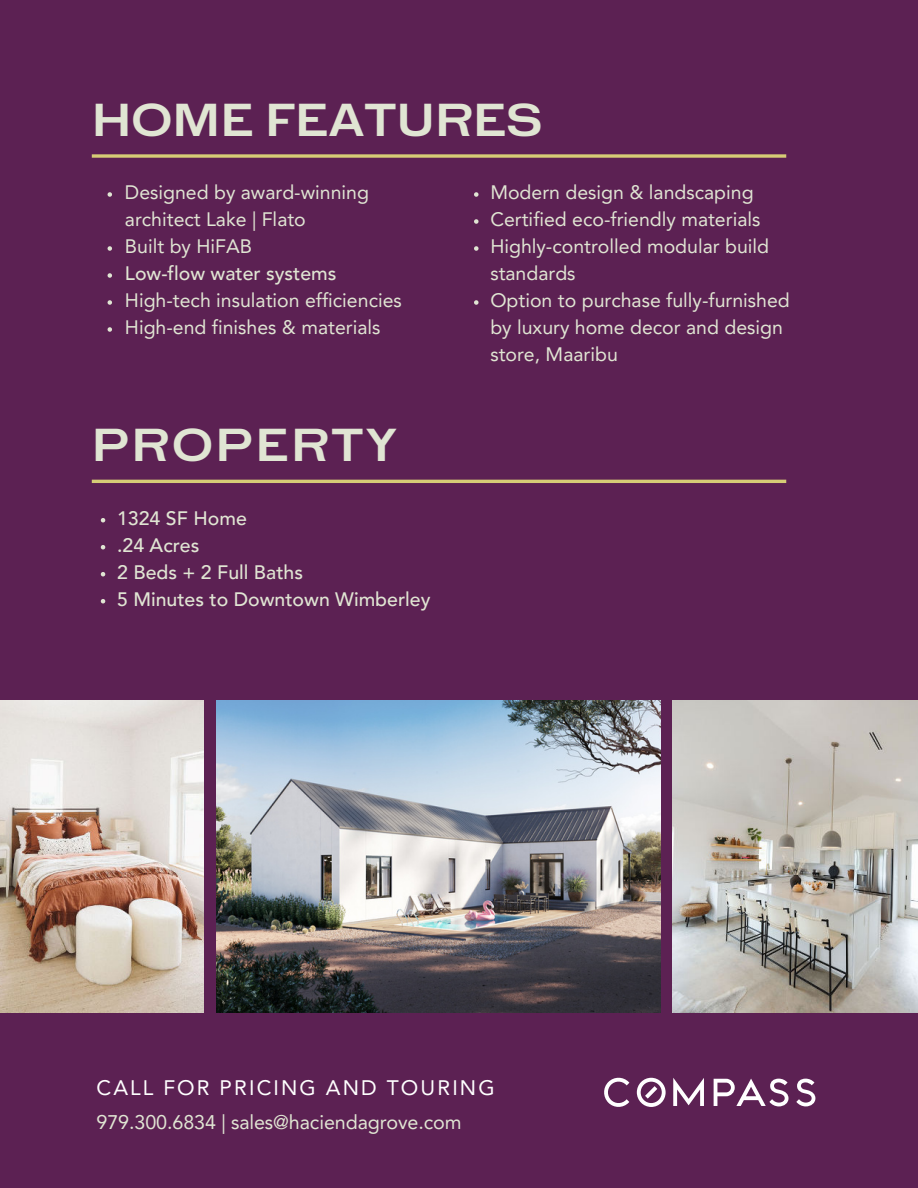
<style>
.page{position:relative;width:918px;height:1188px;background:#5c2153}
.page>*{position:absolute;margin:0;border:0;box-sizing:border-box;transform-origin:0 0}
.t1{font:700 43.5px "HK Gothic";color:#e0e5d3}
.t2{font:700 43.5px "HK Gothic";letter-spacing:.06em;color:#e0e5d3}
.t3{font:21px "Avenir LT Pro";letter-spacing:.1em;color:#fff}
.t4{font:19.8px "Avenir LT Pro";letter-spacing:-.005em;color:#e0e5d3}
.t5{font:19.5px/27px "Avenir LT Pro";color:#e0e5d3}
.t6{font:500 19.5px/27px "Avenir LT Pro";color:#e0e5d3}
</style>
<div class="page">
<img style="left:0;top:700px;width:204px;height:312px">
<img style="left:217px;top:700px;width:444px;height:312px">
<img style="left:673px;top:700px;width:245px;height:312px">
<svg style="left:92px;top:154px;width:694px;height:4px;background:#c3b170"></svg>
<hr style="left:92px;top:480px;width:694px;height:3px;background:#d6cc76">
<svg style="left:604px;top:1078px;width:211px;height:29px"></svg>
<svg style="left:101px;top:518px;width:4px;height:4px"></svg>
<svg style="left:101px;top:545px;width:4px;height:4px"></svg>
<svg style="left:101px;top:572px;width:4px;height:4px"></svg>
<svg style="left:101px;top:599px;width:4px;height:4px"></svg>
<svg style="left:108px;top:192px;width:4px;height:5px"></svg>
<svg style="left:108px;top:246px;width:4px;height:5px"></svg>
<svg style="left:108px;top:273px;width:4px;height:5px"></svg>
<svg style="left:108px;top:300px;width:4px;height:5px"></svg>
<svg style="left:108px;top:327px;width:4px;height:5px"></svg>
<svg style="left:474px;top:192px;width:5px;height:5px"></svg>
<svg style="left:474px;top:219px;width:5px;height:5px"></svg>
<svg style="left:474px;top:246px;width:5px;height:5px"></svg>
<svg style="left:474px;top:300px;width:5px;height:5px"></svg>
<h1 class="t1" style="left:92px;top:83px;width:452px">HOME FEATURES</h1>
<p class="t5" style="left:125px;top:179px;width:246px">Designed by award-winning architect Lake | Flato<br>Built by HiFAB</p>
<p class="t6" style="left:125px;top:260px;width:213px">Low-flow water systems</p>
<p class="t5" style="left:125px;top:287px;width:278px">High-tech insulation efficiencies<br>High-end finishes &amp; materials</p>
<h1 class="t2" style="left:92px;top:408px;width:307px">PROPERTY</h1>
<p class="t6" style="left:117px;top:505px;width:315px">1324 SF Home<br>.24 Acres<br>2 Beds + 2 Full Baths<br>5 Minutes to Downtown Wimberley</p>
<p class="t5" style="left:490px;top:179px;width:301px">Modern design &amp; landscaping<br>Certified eco-friendly materials<br>Highly-controlled modular build standards<br>Option to purchase fully-furnished by luxury home decor and design store, Maaribu</p>
<p class="t3" style="left:97px;top:1075px;width:400px">CALL FOR PRICING AND TOURING</p>
<p class="t4" style="left:97px;top:1110px;width:367px">979.300.6834 | sales@haciendagrove.com</p>
</div>
